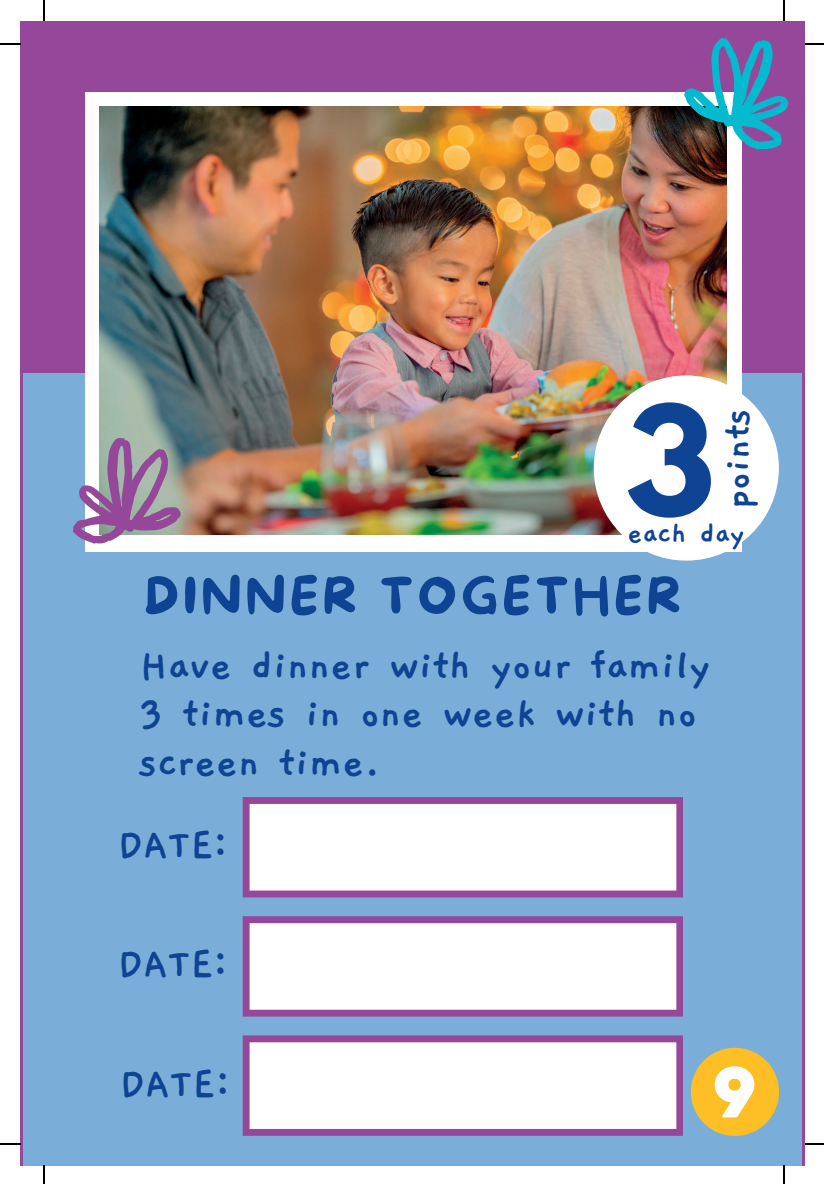
<style>
.page{position:relative;width:824px;height:1184px;background:#fff}
.page>*{position:absolute;margin:0;border:0;box-sizing:border-box;transform-origin:0 0}
.t1{font:700 134.75px "League Spartan";color:#0f4393}
.t2{font:50.75px "More Sugar";letter-spacing:.075em;color:#0f4393}
.t3{font:700 45.75px/48.8px "Gaegu";color:#0f4393}
.t4{font:700 42px "Gaegu";color:#0f4393}
.t5{font:700 31.75px "Gaegu";color:#0f4393}
</style>
<div class="page">
<div style="left:21px;top:21px;width:784px;height:1144px;background:#95489a"></div>
<div style="left:23px;top:373px;width:779px;height:792px;background:#7aaed8"></div>
<div style="left:85px;top:92px;width:656px;height:460px;background:#fff"></div>
<img style="left:99px;top:107px;width:627px;height:428px">
<svg style="left:73px;top:423px;width:120px;height:121px"></svg>
<div style="left:594px;top:375px;width:185px;height:186px;background:#fff;border-radius:50%"></div>
<svg style="left:243px;top:797px;width:440px;height:100px;background:#eee2ef"></svg>
<svg style="left:243px;top:1035px;width:440px;height:101px;background:#ede1ee"></svg>
<svg style="left:243px;top:916px;width:440px;height:100px;background:#eee2ef"></svg>
<svg style="left:691px;top:1048px;width:88px;height:88px"></svg>
<hr style="left:43px;top:0;width:2px;height:21px;background:#000">
<hr style="left:0;top:43px;width:21px;height:2px;background:#000">
<hr style="left:782px;top:0;width:2px;height:21px;background:#000">
<svg style="left:673px;top:38px;width:151px;height:131px"></svg>
<svg style="left:43px;top:1165px;width:2px;height:19px"></svg>
<hr style="left:0;top:1143px;width:21px;height:2px;background:#000">
<svg style="left:782px;top:1165px;width:2px;height:19px"></svg>
<svg style="left:805px;top:1143px;width:19px;height:2px"></svg>
<h1 class="t1" style="left:625px;top:394px;width:91px">3</h1>
<p class="t5" style="left:627px;top:518px;width:119px">each day</p>
<p class="t4" style="left:717px;top:509px;width:103px;rotate:-90deg">points</p>
<p class="t2" style="left:144px;top:568px;width:539px">DINNER TOGETHER</p>
<p class="t3" style="left:139px;top:641px;width:573px">Have dinner with your family<br>3 times in one week with no screen time.</p>
<p class="t3" style="left:117px;top:821px;width:113px">DATE:</p>
<p class="t3" style="left:117px;top:940px;width:113px">DATE:</p>
<p class="t3" style="left:119px;top:1060px;width:113px">DATE:</p>
</div>
